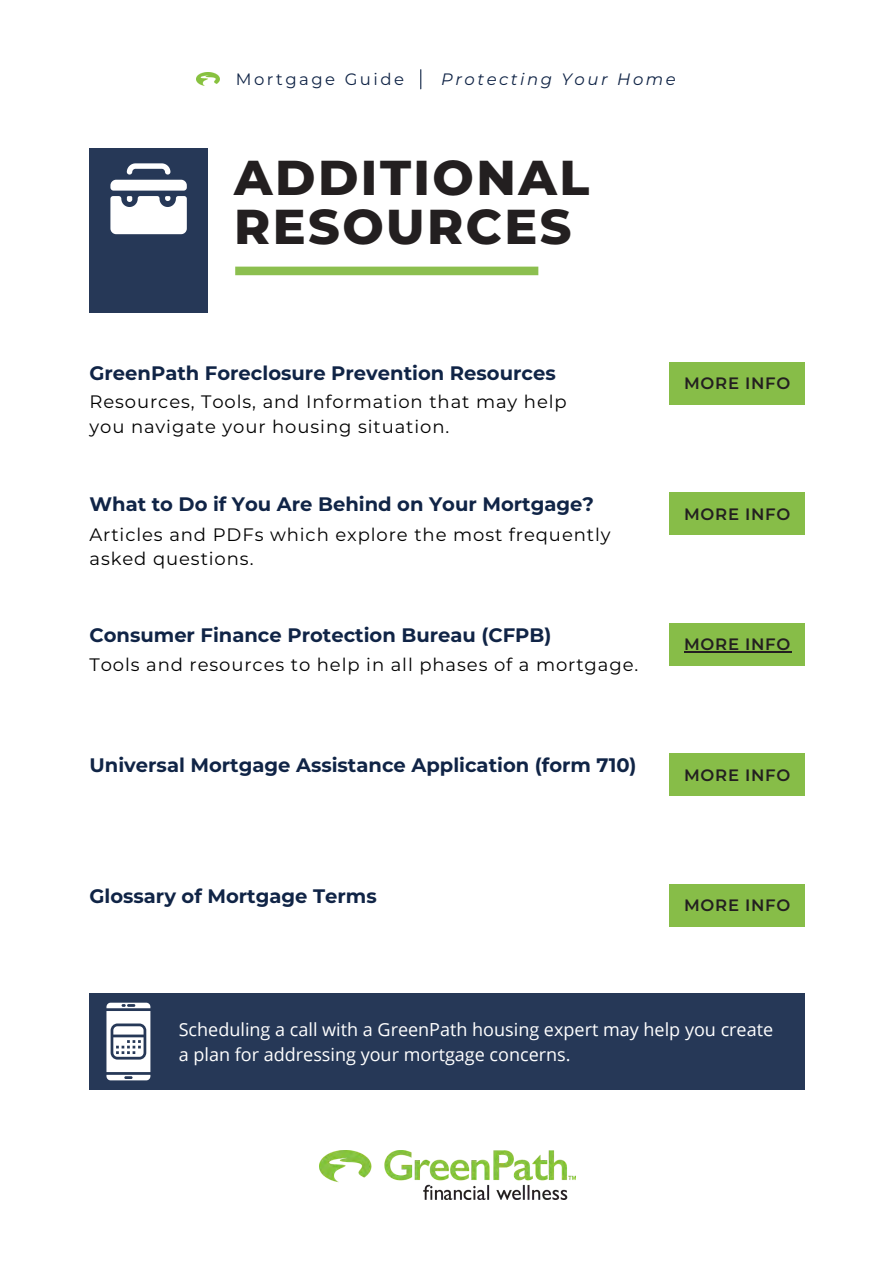
<style>
.page{position:relative;width:894px;height:1264px;background:#fff}
.page>*{position:absolute;margin:0;border:0;box-sizing:border-box;transform-origin:0 0}
.t1{font:800 48.9px/48.4px "Montserrat";letter-spacing:.05em;color:#231f20}
.t2{font:700 19.5px "Montserrat";color:#102446}
.t3{font:18px/24.8px "Montserrat";letter-spacing:.05em;color:#000}
.t4{font:18px/24.8px "Open Sans";color:#fff}
.t5{font:600 16.5px "Montserrat";letter-spacing:.045em;color:#231f20}
.t6{font:italic 16.5px "Montserrat";letter-spacing:.155em;color:#102446}
.t7{font:16.5px "Montserrat";letter-spacing:.155em;color:#102446}
</style>
<div class="page">
<img style="left:319px;top:1150px;width:256px;height:49px">
<div style="left:89px;top:149px;width:119px;height:164px;background:#263857"></div>
<div style="left:235px;top:266px;width:303px;height:9px;background:#8cbf4f"></div>
<svg style="left:127px;top:163px;width:43px;height:11px"></svg>
<svg style="left:110px;top:180px;width:77px;height:54px"></svg>
<div style="left:669px;top:362px;width:135px;height:42px;background:#87bd48"></div>
<img style="left:196px;top:72px;width:24px;height:14px">
<svg style="left:420px;top:70px;width:1px;height:19px"></svg>
<div style="left:669px;top:492px;width:135px;height:43px;background:#87bd48"></div>
<div style="left:669px;top:623px;width:135px;height:42px;background:#87bd48"></div>
<hr style="left:684px;top:651px;width:107px;height:1px;background:#231f20">
<div style="left:669px;top:753px;width:135px;height:43px;background:#87bd48"></div>
<div style="left:669px;top:884px;width:135px;height:42px;background:#87bd48"></div>
<div style="left:89px;top:992px;width:715px;height:97px;background:#263857"></div>
<svg style="left:106px;top:1002px;width:44px;height:78px"></svg>
<p class="t7" style="left:236px;top:68px;width:170px">Mortgage Guide</p>
<p class="t6" style="left:441px;top:68px;width:236px">Protecting Your Home</p>
<p class="t1" style="left:234px;top:151px;width:356px">ADDITIONAL<br>RESOURCES</p>
<p class="t2" style="left:89px;top:359px;width:467px">GreenPath Foreclosure Prevention Resources</p>
<p class="t3" style="left:89px;top:389px;width:478px">Resources, Tools, and Information that may help you navigate your housing situation.</p>
<p class="t2" style="left:89px;top:490px;width:506px">What to Do if You Are Behind on Your Mortgage?</p>
<p class="t3" style="left:89px;top:521px;width:522px">Articles and PDFs which explore the most frequently asked questions.</p>
<p class="t2" style="left:89px;top:620px;width:463px">Consumer Finance Protection Bureau (CFPB)</p>
<p class="t3" style="left:89px;top:651px;width:550px">Tools and resources to help in all phases of a mortgage.</p>
<p class="t2" style="left:89px;top:751px;width:548px">Universal Mortgage Assistance Application (form 710)</p>
<p class="t5" style="left:684px;top:371px;width:108px">MORE INFO</p>
<p class="t5" style="left:684px;top:502px;width:108px">MORE INFO</p>
<p class="t5" style="left:684px;top:632px;width:108px">MORE INFO</p>
<p class="t5" style="left:684px;top:763px;width:108px">MORE INFO</p>
<p class="t2" style="left:89px;top:881px;width:289px">Glossary of Mortgage Terms</p>
<p class="t5" style="left:684px;top:893px;width:108px">MORE INFO</p>
<p class="t4" style="left:179px;top:1016px;width:595px">Scheduling a call with a GreenPath housing expert may help you create a plan for addressing your mortgage concerns.</p>
</div>
